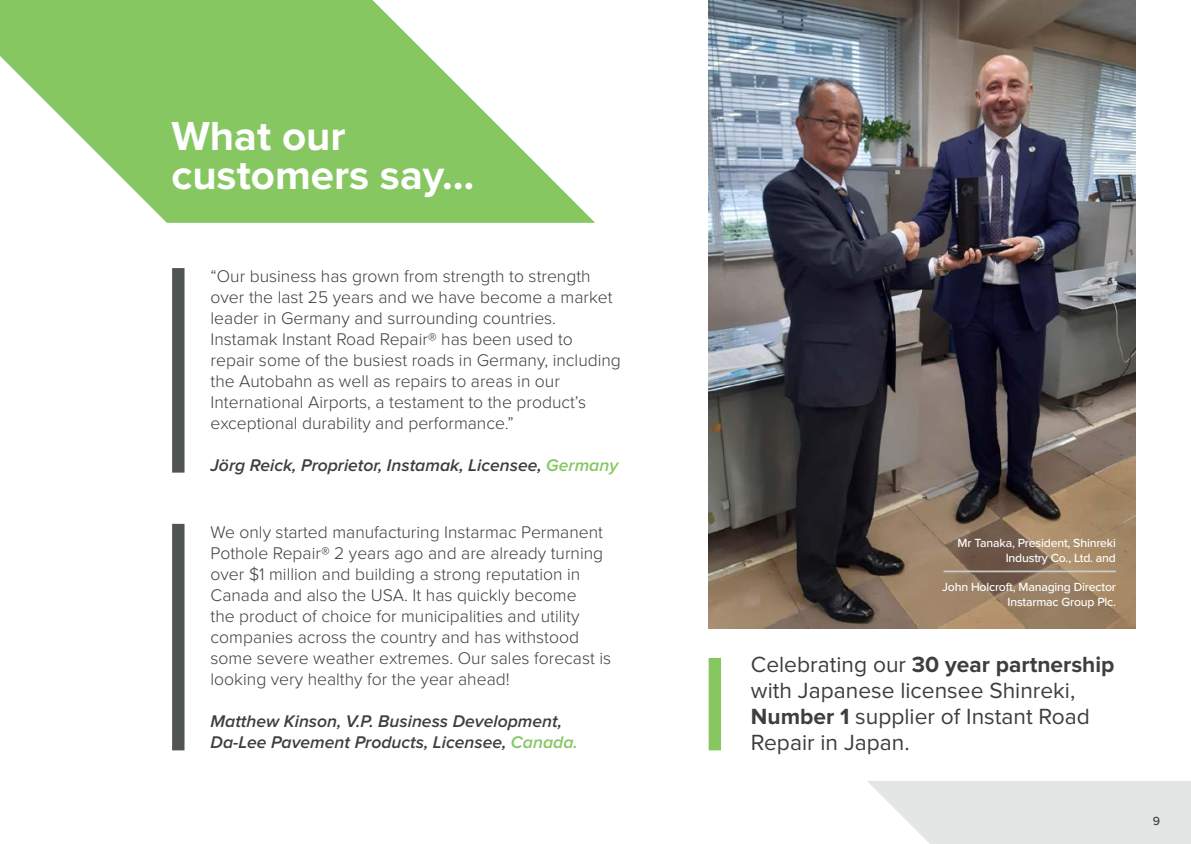
<style>
.page{position:relative;width:1191px;height:844px;background:#fff}
.page>*{position:absolute;margin:0;border:0;box-sizing:border-box;transform-origin:0 0}
.t1{font:700 42px/38.7px "Proxima Nova";color:#fff}
.t2{font:22.75px/26.2px "Proxima Nova";color:#3e3e3f}
.t3{font:300 17.5px/21px "Proxima Nova";color:#3e3e3f}
.t4{font:italic 600 17.5px/21px "Proxima Nova";color:#3e3e3f}
.t5{font:500 12.25px/14.7px "Proxima Nova";letter-spacing:-.015em;color:#fff;text-align:right}
.t6{font:500 12.25px "Proxima Nova";color:#3e3e3f}
.s1{color:#86c762}
.s2{font-weight:700}
</style>
<div class="page">
<svg style="left:867px;top:781px;width:324px;height:62px;background:#e6e7e7"></svg>
<svg style="left:0;top:0;width:595px;height:223px;fill:#86c762"></svg>
<img style="left:708px;top:0;width:427px;height:628px">
<div style="left:172px;top:268px;width:12px;height:204px;background:#515455"></div>
<div style="left:172px;top:523px;width:12px;height:227px;background:#515455"></div>
<div style="left:708px;top:657px;width:13px;height:93px;background:#86c762"></div>
<hr style="left:943px;top:570px;width:173px;height:2px;background:#cbcbca">
<p class="t1" style="left:171px;top:119px;width:304px">What our customers say…</p>
<p class="t3" style="left:210px;top:266px;width:412px">“Our business has grown from strength to strength over the last 25 years and we have become a market leader in Germany and surrounding countries.<br>Instamak Instant Road Repair® has been used to repair some of the busiest roads in Germany, including the Autobahn as well as repairs to areas in our International Airports, a testament to the product’s exceptional durability and performance.”</p>
<p class="t4" style="left:210px;top:455px;width:409px">Jörg Reick, Proprietor, Instamak, Licensee, <span class="s1">Germany</span></p>
<p class="t3" style="left:210px;top:521px;width:402px">We only started manufacturing Instarmac Permanent Pothole Repair® 2 years ago and are already turning over $1 million and building a strong reputation in Canada and also the USA. It has quickly become<br>the product of choice for municipalities and utility companies across the country and has withstood some severe weather extremes. Our sales forecast is looking very healthy for the year ahead!</p>
<p class="t4" style="left:210px;top:711px;width:369px">Matthew Kinson, V.P. Business Development,<br>Da-Lee Pavement Products, Licensee, <span class="s1">Canada.</span></p>
<p class="t5" style="left:957px;top:535px;width:160px">Mr Tanaka, President, Shinreki<br>Industry Co., Ltd. and</p>
<p class="t5" style="left:942px;top:580px;width:175px">John Holcroft, Managing Director<br>Instarmac Group Plc.</p>
<p class="t2" style="left:751px;top:651px;width:365px">Celebrating our <span class="s2">30 year partnership </span>with Japanese licensee Shinreki,<br><span class="s2">Number 1</span> supplier of Instant Road<br>Repair in Japan.</p>
<p class="t6" style="left:1153px;top:813px;width:9px">9</p>
</div>
